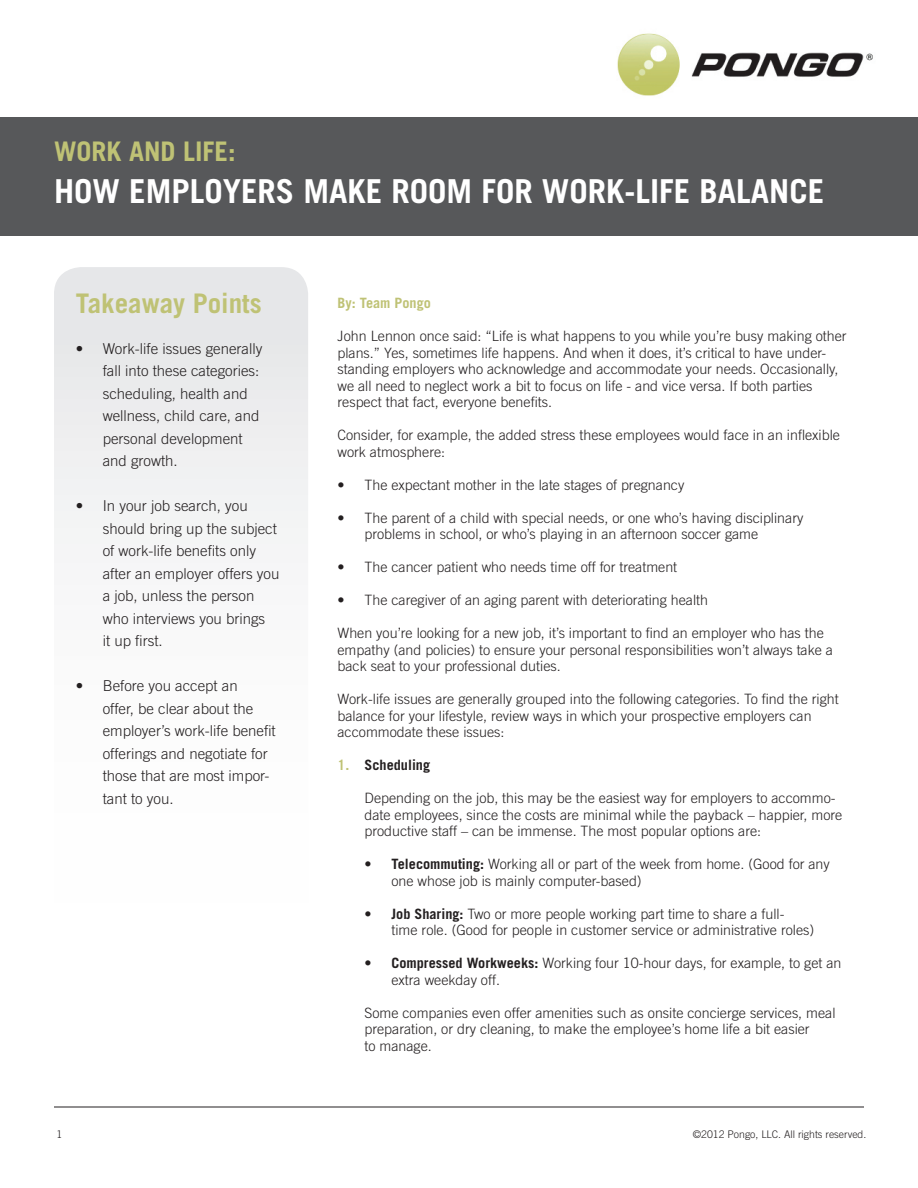
<style>
.page{position:relative;width:918px;height:1188px;background:#fff}
.page>*{position:absolute;margin:0;border:0;box-sizing:border-box;transform-origin:0 0}
.t1{font:700 33px "Trade Gothic";color:#fff}
.t2{font:700 27px "Trade Gothic";color:#bfc275}
.t3{font:300 15px/22.5px "Trade Gothic";color:#231f20}
.t4{font:300 14.25px/16.5px "Trade Gothic";color:#231f20}
.t5{font:700 14.25px "Trade Gothic";color:#bfc275}
.t6{font:700 14.25px "Trade Gothic";color:#231f20}
.t7{font:300 10.5px "Trade Gothic";color:#231f20}
.s1{color:#bfc275}
.s2{font-weight:700}
</style>
<div class="page">
<hr style="left:54px;top:1107px;width:810px;height:1px;background:#231f20">
<div style="left:54px;top:267px;width:254px;height:277px;background:#ececee"></div>
<div style="left:0;top:117px;width:918px;height:119px;background:#57585a"></div>
<img style="left:617px;top:33px;width:256px;height:63px">
<h2 class="t2" style="left:54px;top:135px;width:183px">Work and Life:</h2>
<h1 class="t1" style="left:54px;top:171px;width:772px">How Employers Make Room for Work-Life Balance</h1>
<h2 class="t2" style="left:76px;top:287px;width:188px">Takeaway Points</h2>
<p class="t3" style="left:103px;top:337px;width:161px;text-indent:-27px">• Work-life issues generally fall into these categories: scheduling, health and wellness, child care, and personal development and growth.</p>
<p class="t3" style="left:103px;top:494px;width:178px;text-indent:-27px">• In your job search, you should bring up the subject of work-life benefits only after an employer offers you a job, unless the person who interviews you brings<br>it up first.</p>
<p class="t3" style="left:103px;top:674px;width:175px;text-indent:-27px">• Before you accept an<br>offer, be clear about the employer’s work-life benefit offerings and negotiate for those that are most impor&shy;tant to you.</p>
<p class="t5" style="left:338px;top:294px;width:95px">By: Team Pongo</p>
<p class="t4" style="left:338px;top:328px;width:511px">John Lennon once said: “Life is what happens to you while you’re busy making other plans.” Yes, sometimes life happens. And when it does, it’s critical to have under&shy;standing employers who acknowledge and accommodate your needs. Occasionally, we all need to neglect work a bit to focus on life - and vice versa. If both parties respect that fact, everyone benefits.</p>
<p class="t4" style="left:338px;top:427px;width:504px">Consider, for example, the added stress these employees would face in an inflexible work atmosphere:</p>
<p class="t4" style="left:338px;top:476px;width:348px">• The expectant mother in the late stages of pregnancy</p>
<p class="t4" style="left:365px;top:509px;width:440px;text-indent:-27px">• The parent of a child with special needs, or one who’s having disciplinary problems in school, or who’s playing in an afternoon soccer game</p>
<p class="t4" style="left:338px;top:559px;width:341px">• The cancer patient who needs time off for treatment</p>
<p class="t4" style="left:338px;top:592px;width:372px">• The caregiver of an aging parent with deteriorating health</p>
<p class="t4" style="left:338px;top:625px;width:497px">When you’re looking for a new job, it’s important to find an employer who has the empathy (and policies) to ensure your personal responsibilities won’t always take a back seat to your professional duties.</p>
<p class="t4" style="left:338px;top:691px;width:503px">Work-life issues are generally grouped into the following categories. To find the right balance for your lifestyle, review ways in which your prospective employers can accommodate these issues:</p>
<p class="t6" style="left:338px;top:756px;width:94px"><span class="s1">1.</span> Scheduling</p>
<p class="t4" style="left:365px;top:790px;width:479px">Depending on the job, this may be the easiest way for employers to accommo&shy;date employees, since the costs are minimal while the payback – happier, more productive staff – can be immense. The most popular options are:</p>
<p class="t4" style="left:392px;top:856px;width:440px;text-indent:-27px">• <span class="s2">Telecommuting:</span> Working all or part of the week from home. (Good for any one whose job is mainly computer-based)</p>
<p class="t4" style="left:392px;top:905px;width:424px;text-indent:-27px">• <span class="s2">Job Sharing:</span> Two or more people working part time to share a full-<br>time role. (Good for people in customer service or administrative roles)</p>
<p class="t4" style="left:392px;top:955px;width:451px;text-indent:-27px">• <span class="s2">Compressed Workweeks:</span> Working four 10-hour days, for example, to get an extra weekday off.</p>
<p class="t4" style="left:365px;top:1004px;width:473px">Some companies even offer amenities such as onsite concierge services, meal preparation, or dry cleaning, to make the employee’s home life a bit easier<br>to manage.</p>
<p class="t7" style="left:56px;top:1128px;width:7px">1</p>
<p class="t7" style="left:693px;top:1128px;width:175px">©2012 Pongo, LLC. All rights reserved.</p>
</div>
